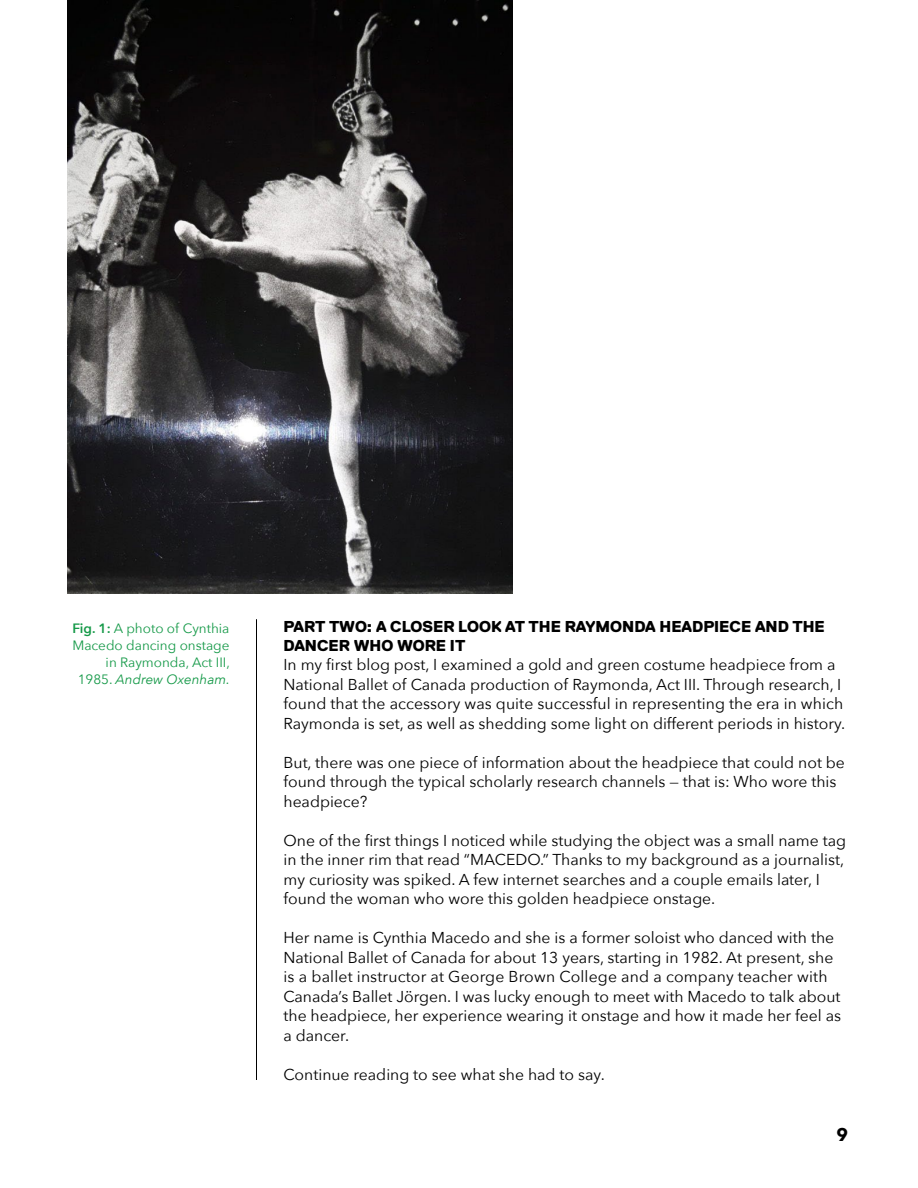
<style>
.page{position:relative;width:918px;height:1188px;background:#fff}
.page>*{position:absolute;margin:0;border:0;box-sizing:border-box;transform-origin:0 0}
.t1{font:700 18px "Avenir Next";color:#000}
.t2{font:15.75px/19.5px "Avenir Next";color:#000}
.t3{font:800 15.75px/19.5px "Replica Std";color:#000}
.t4{font:13.5px/17.2px "Avenir Next";color:#159948;text-align:right}
.s1{font-weight:600}
.s2{font-style:italic}
</style>
<div class="page">
<hr style="left:256px;top:619px;width:1px;height:461px;background:#000">
<img style="left:68px;top:0;width:445px;height:594px">
<p class="t4" style="left:72px;top:619px;width:159px"><span class="s1">Fig. 1:</span> A photo of Cynthia<br>Macedo dancing onstage in Raymonda, Act III,<br>1985. <span class="s2">Andrew Oxenham.</span></p>
<p class="t3" style="left:284px;top:616px;width:543px">PART TWO: A CLOSER LOOK AT THE RAYMONDA HEADPIECE AND THE<br>DANCER WHO WORE IT</p>
<p class="t2" style="left:284px;top:655px;width:563px">In my first blog post, I examined a gold and green costume headpiece from a National Ballet of Canada production of Raymonda, Act III. Through research, I found that the accessory was quite successful in representing the era in which Raymonda is set, as well as shedding some light on different periods in history.</p>
<p class="t2" style="left:284px;top:752px;width:563px">But, there was one piece of information about the headpiece that could not be found through the typical scholarly research channels — that is: Who wore this headpiece?</p>
<p class="t2" style="left:284px;top:830px;width:564px">One of the first things I noticed while studying the object was a small name tag in the inner rim that read “MACEDO.” Thanks to my background as a journalist, my curiosity was spiked. A few internet searches and a couple emails later, I found the woman who wore this golden headpiece onstage.</p>
<p class="t2" style="left:284px;top:928px;width:559px">Her name is Cynthia Macedo and she is a former soloist who danced with the National Ballet of Canada for about 13 years, starting in 1982. At present, she is a ballet instructor at George Brown College and a company teacher with Canada’s Ballet Jörgen. I was lucky enough to meet with Macedo to talk about the headpiece, her experience wearing it onstage and how it made her feel as a dancer.</p>
<p class="t2" style="left:284px;top:1064px;width:323px">Continue reading to see what she had to say.</p>
<p class="t1" style="left:836px;top:1119px;width:13px">9</p>
</div>
